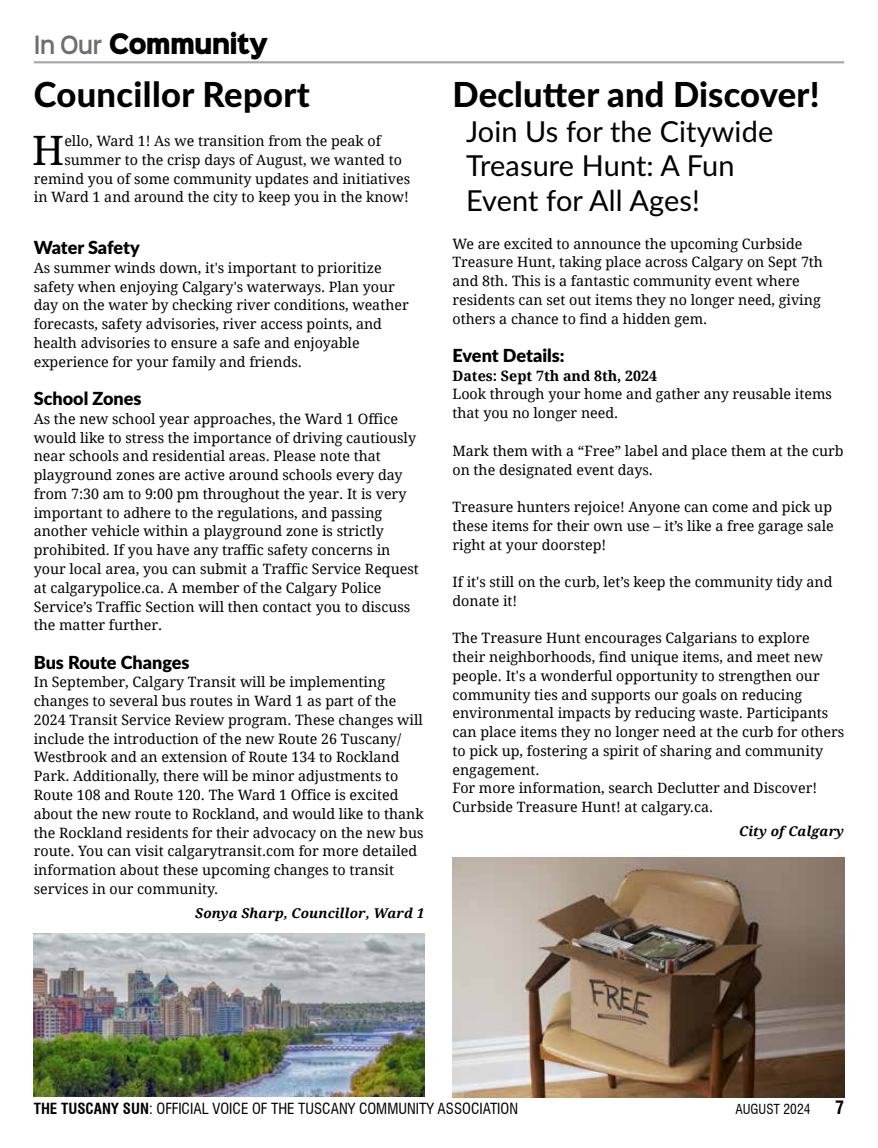
<style>
.page{position:relative;width:878px;height:1148px;background:#fff}
.page>*{position:absolute;margin:0;border:0;box-sizing:border-box;transform-origin:0 0}
.t1{font:40.5px "Droid Serif";color:#000}
.t2{font:800 34.5px "Lato";letter-spacing:.005em;color:#000}
.t3{font:28.8px/34.7px "Lato";letter-spacing:.005em;color:#000}
.t4{font:25.5px "Sinkin Sans 900 X Black";letter-spacing:-.04em;color:#000;scale:.89 1}
.t5{font:900 18px "Lato";color:#000}
.t6{font:700 condensed 18px "Swiss 721 BT";color:#000}
.t7{font:condensed 15px "Swiss 721 BT";color:#000}
.t8{font:14.25px/18.8px "Droid Serif";color:#000}
.t9{font:700 14.25px "Droid Serif";color:#000}
.t10{font:italic 700 13.5px "Droid Serif";letter-spacing:.01em;color:#000}
.t11{font:condensed 13.5px "Swiss 721 BT";color:#000}
.s1{font-family:"Sinkin Sans 600";font-weight:600;font-size:22.65px;color:#6d6e71}
.s2{font-weight:700}
</style>
<div class="page">
<hr style="left:34px;top:61px;width:810px;height:2px;background:#a7a9ac">
<img style="left:34px;top:933px;width:390px;height:163px">
<img style="left:452px;top:858px;width:392px;height:239px">
<h3 class="t4" style="left:34px;top:31px;width:265px"><span class="s1">In Our</span> COMMUNITY</h3>
<h2 class="t2" style="left:34px;top:69px;width:277px">Councillor Report</h2>
<h1 class="t1" style="left:32px;top:127px;width:34px">H</h1>
<p class="t8" style="left:64px;top:132px;width:318px">ello, Ward 1! As we transition from the peak of</p>
<p class="t8" style="left:64px;top:150px;width:339px">summer to the crisp days of August, we wanted to</p>
<p class="t8" style="left:34px;top:169px;width:378px">remind you of some community updates and initiatives</p>
<p class="t8" style="left:34px;top:188px;width:376px">in Ward 1 and around the city to keep you in the know!</p>
<p class="t5" style="left:34px;top:234px;width:107px">Water Safety</p>
<p class="t8" style="left:34px;top:259px;width:376px">As summer winds down, it's important to prioritize safety when enjoying Calgary's waterways. Plan your day on the water by checking river conditions, weather forecasts, safety advisories, river access points, and health advisories to ensure a safe and enjoyable experience for your family and friends.</p>
<p class="t5" style="left:34px;top:385px;width:109px">School Zones</p>
<p class="t8" style="left:34px;top:409px;width:386px">As the new school year approaches, the Ward 1 Office would like to stress the importance of driving cautiously near schools and residential areas. Please note that playground zones are active around schools every day from 7:30 am to 9:00 pm throughout the year. It is very important to adhere to the regulations, and passing another vehicle within a playground zone is strictly prohibited. If you have any traffic safety concerns in your local area, you can submit a Traffic Service Request at calgarypolice.ca. A member of the Calgary Police Service’s Traffic Section will then contact you to discuss the matter further.</p>
<p class="t5" style="left:34px;top:648px;width:157px">Bus Route Changes</p>
<p class="t8" style="left:34px;top:673px;width:391px">In September, Calgary Transit will be implementing changes to several bus routes in Ward 1 as part of the 2024 Transit Service Review program. These changes will include the introduction of the new Route 26 Tuscany/ Westbrook and an extension of Route 134 to Rockland Park. Additionally, there will be minor adjustments to Route 108 and Route 120. The Ward 1 Office is excited about the new route to Rockland, and would like to thank the Rockland residents for their advocacy on the new bus route. You can visit calgarytransit.com for more detailed information about these upcoming changes to transit services in our community.</p>
<p class="t10" style="left:195px;top:905px;width:231px">Sonya Sharp, Councillor, Ward 1</p>
<h2 class="t2" style="left:452px;top:69px;width:368px">Declutter and Discover!</h2>
<h3 class="t3" style="left:466px;top:113px;width:309px">Join Us for the Citywide<br>Treasure Hunt: A Fun<br>Event for All Ages!</h3>
<p class="t8" style="left:452px;top:234px;width:372px">We are excited to announce the upcoming Curbside Treasure Hunt, taking place across Calgary on Sept 7th and 8th. This is a fantastic community event where residents can set out items they no longer need, giving others a chance to find a hidden gem.</p>
<p class="t5" style="left:452px;top:342px;width:114px">Event Details:</p>
<p class="t9" style="left:452px;top:367px;width:206px">Dates: Sept 7th and 8th, 2024</p>
<p class="t8" style="left:452px;top:385px;width:381px">Look through your home and gather any reusable items that you no longer need.</p>
<p class="t8" style="left:452px;top:441px;width:392px">Mark them with a “Free” label and place them at the curb on the designated event days.</p>
<p class="t8" style="left:452px;top:498px;width:383px;text-align:justify">Treasure hunters rejoice! Anyone can come and pick up these items for their own use – it’s like a free garage sale right at your doorstep!</p>
<p class="t8" style="left:452px;top:573px;width:381px">If it's still on the curb, let’s keep the community tidy and donate it!</p>
<p class="t8" style="left:452px;top:629px;width:393px">The Treasure Hunt encourages Calgarians to explore their neighborhoods, find unique items, and meet new people. It's a wonderful opportunity to strengthen our community ties and supports our goals on reducing environmental impacts by reducing waste. Participants can place items they no longer need at the curb for others to pick up, fostering a spirit of sharing and community engagement.<br>For more information, search Declutter and Discover!<br>Curbside Treasure Hunt! at calgary.ca.</p>
<p class="t10" style="left:739px;top:823px;width:106px">City of Calgary</p>
<p class="t7" style="left:34px;top:1099px;width:486px"><span class="s2">THE TUSCANY SUN</span>: OFFICIAL VOICE OF THE TUSCANY COMMUNITY ASSOCIATION</p>
<p class="t11" style="left:735px;top:1101px;width:76px">AUGUST 2024</p>
<p class="t6" style="left:835px;top:1096px;width:10px">7</p>
</div>
